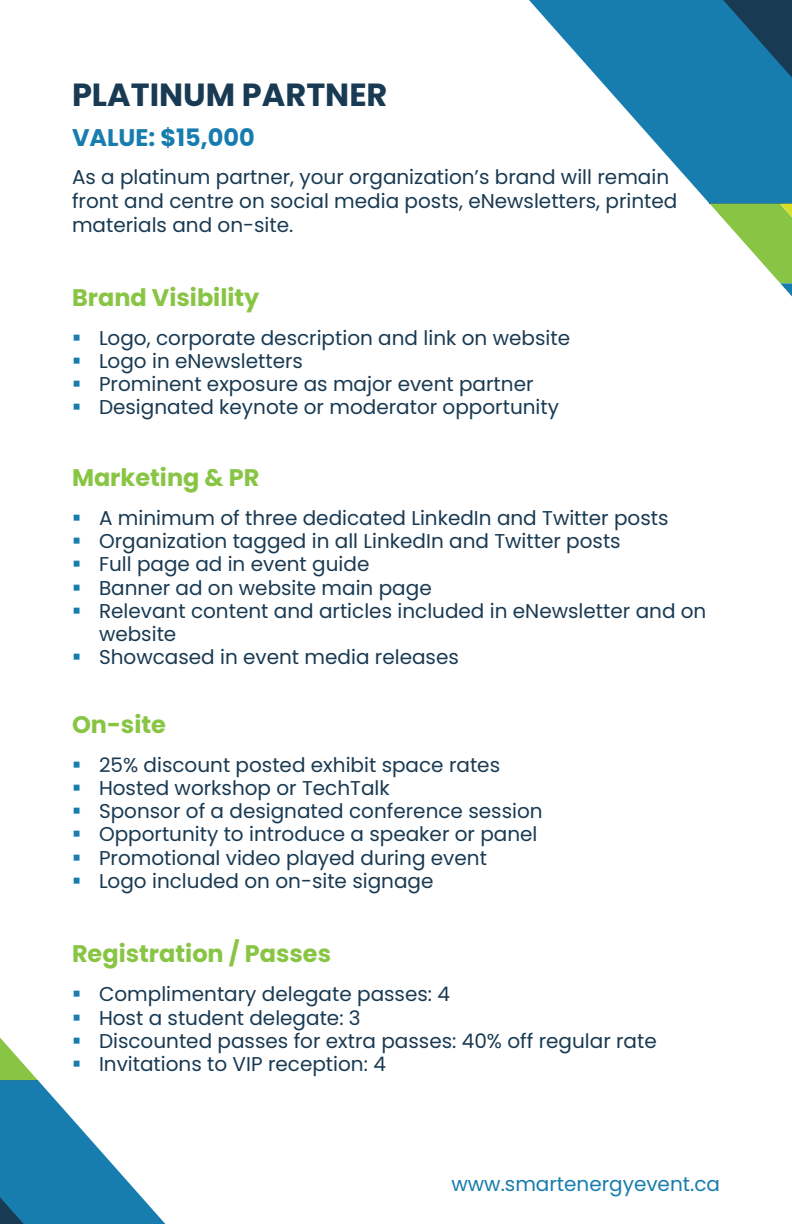
<style>
.page{position:relative;width:792px;height:1224px;background:#fff}
.page>*{position:absolute;margin:0;border:0;box-sizing:border-box;transform-origin:0 0}
.t1{font:700 32px "Poppins";color:#193a53}
.t2{font:700 24px "Poppins";color:#89c544}
.t3{font:700 24px "Poppins";color:#177cae}
.Body{font:20px/24px "Poppins";color:#193a53}
.t4{font:20px "Poppins";color:#177cae}
</style>
<div class="page">
<svg style="left:529px;top:0;width:263px;height:204px;fill:#177cae"></svg>
<svg style="left:710px;top:204px;width:82px;height:93px"></svg>
<svg style="left:0;top:1037px;width:166px;height:187px"></svg>
<p class="t1" style="left:72px;top:76px;width:317px">PLATINUM PARTNER</p>
<p class="t3" style="left:72px;top:123px;width:184px">VALUE: $15,000</p>
<p class="Body" style="left:72px;top:165px;width:607px">As a platinum partner, your organization’s brand will remain front and centre on social media posts, eNewsletters, printed materials and on-site.</p>
<p class="t2" style="left:72px;top:284px;width:189px">Brand Visibility</p>
<p class="Body" style="left:99px;top:326px;width:473px">Logo, corporate description and link on website</p>
<p class="Body" style="left:99px;top:349px;width:206px">Logo in eNewsletters</p>
<p class="Body" style="left:99px;top:372px;width:436px">Prominent exposure as major event partner</p>
<p class="Body" style="left:99px;top:395px;width:462px">Designated keynote or moderator opportunity</p>
<p class="t2" style="left:72px;top:464px;width:189px">Marketing &amp; PR</p>
<p class="Body" style="left:99px;top:506px;width:571px">A minimum of three dedicated LinkedIn and Twitter posts</p>
<p class="Body" style="left:99px;top:529px;width:523px">Organization tagged in all LinkedIn and Twitter posts</p>
<p class="Body" style="left:99px;top:553px;width:272px">Full page ad in event guide</p>
<p class="Body" style="left:99px;top:576px;width:334px">Banner ad on website main page</p>
<p class="Body" style="left:99px;top:599px;width:609px;line-height:23.2px">Relevant content and articles included in eNewsletter and on website</p>
<p class="Body" style="left:99px;top:645px;width:361px">Showcased in event media releases</p>
<p class="t2" style="left:72px;top:710px;width:95px">On-site</p>
<p class="Body" style="left:99px;top:753px;width:403px">25% discount posted exhibit space rates</p>
<p class="Body" style="left:99px;top:776px;width:292px">Hosted workshop or TechTalk</p>
<p class="Body" style="left:99px;top:799px;width:445px">Sponsor of a designated conference session</p>
<p class="Body" style="left:99px;top:822px;width:440px">Opportunity to introduce a speaker or panel</p>
<p class="Body" style="left:99px;top:846px;width:389px">Promotional video played during event</p>
<p class="Body" style="left:99px;top:869px;width:336px">Logo included on on-site signage</p>
<p class="t2" style="left:72px;top:940px;width:261px">Registration / Passes</p>
<p class="Body" style="left:99px;top:983px;width:353px">Complimentary delegate passes: 4</p>
<p class="Body" style="left:99px;top:1006px;width:263px">Host a student delegate: 3</p>
<p class="Body" style="left:99px;top:1029px;width:559px">Discounted passes for extra passes: 40% off regular rate</p>
<p class="Body" style="left:99px;top:1052px;width:288px">Invitations to VIP reception: 4</p>
<p class="t4" style="left:452px;top:1172px;width:270px">www.smartenergyevent.ca</p>
</div>
